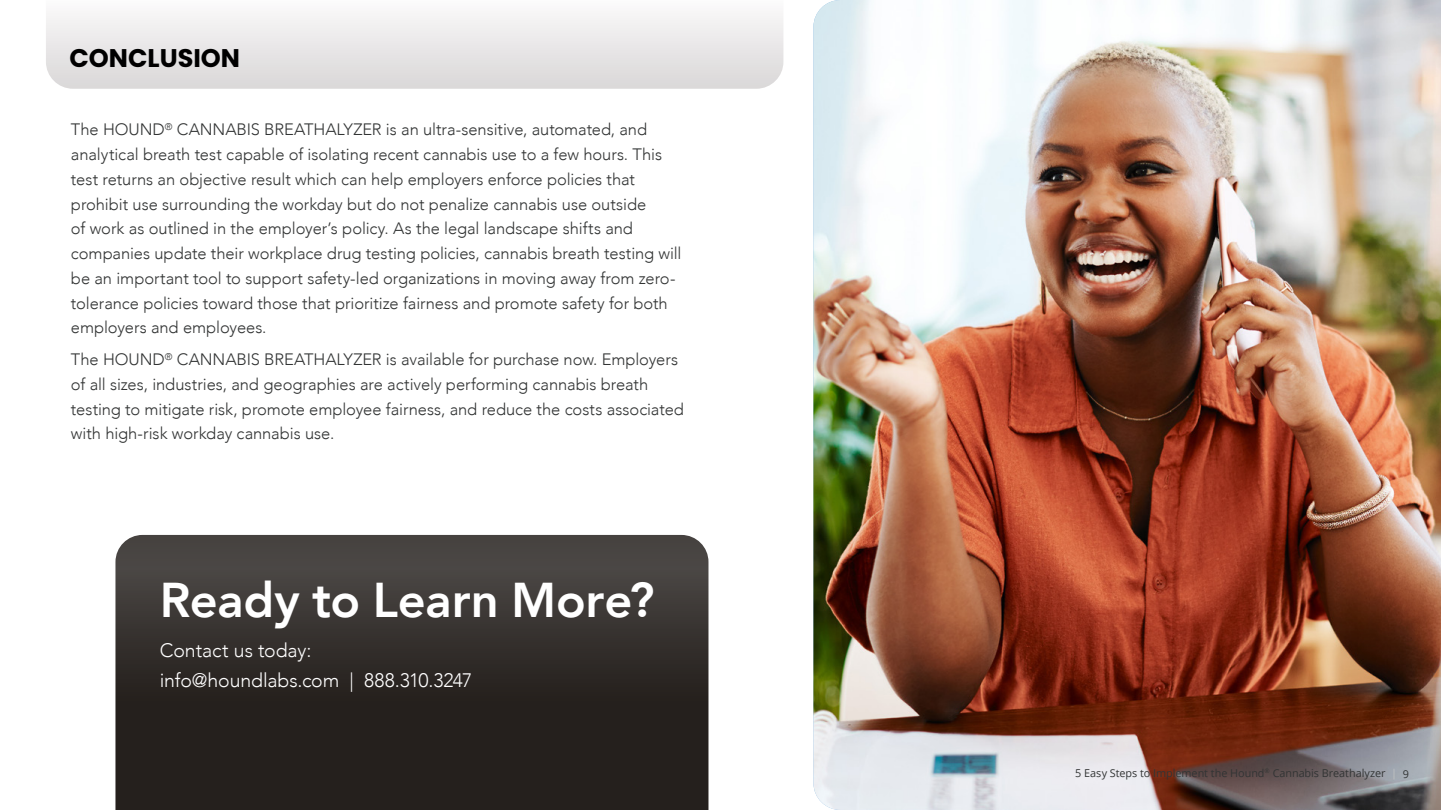
<style>
.page{position:relative;width:1441px;height:810px;background:#fff}
.page>*{position:absolute;margin:0;border:0;box-sizing:border-box;transform-origin:0 0}
.t1{font:800 48.75px "Avenir";letter-spacing:-.005em;color:#fff}
.t2{font:700 25.5px "Poppins";color:#000}
.t3{font:300 19.5px/29.2px "Avenir";letter-spacing:-.005em;color:#fff}
.t4{font:300 16.5px/24.8px "Avenir";letter-spacing:-.005em;color:#323434}
.t5{font:10.88px "Open Sans";letter-spacing:-.005em;color:#323434}
.s1{color:#c1c3c3}
</style>
<div class="page">
<img style="left:813px;top:0;width:627px;height:810px">
<svg style="left:46px;top:16px;width:737px;height:73px"></svg>
<svg style="left:115px;top:535px;width:593px;height:275px;background:#322d2b"></svg>
<h2 class="t2" style="left:69px;top:43px;width:172px">CONCLUSION</h2>
<p class="t4" style="left:71px;top:117px;width:612px">The HOUND<sup>®</sup> CANNABIS BREATHALYZER is an ultra-sensitive, automated, and analytical breath test capable of isolating recent cannabis use to a few hours. This test returns an objective result which can help employers enforce policies that prohibit use surrounding the workday but do not penalize cannabis use outside<br>of work as outlined in the employer’s policy. As the legal landscape shifts and companies update their workplace drug testing policies, cannabis breath testing will be an important tool to support safety-led organizations in moving away from zero&shy;tolerance policies toward those that prioritize fairness and promote safety for both employers and employees.</p>
<p class="t4" style="left:71px;top:347px;width:614px">The HOUND<sup>®</sup> CANNABIS BREATHALYZER is available for purchase now. Employers of all sizes, industries, and geographies are actively performing cannabis breath testing to mitigate risk, promote employee fairness, and reduce the costs associated with high-risk workday cannabis use.</p>
<h1 class="t1" style="left:160px;top:562px;width:496px">Ready to Learn More?</h1>
<p class="t3" style="left:160px;top:636px;width:314px">Contact us today: info@houndlabs.com | 888.310.3247</p>
<p class="t5" style="left:1075px;top:765px;width:335px">5 Easy Steps to Implement the Hound<sup>®</sup> Cannabis Breathalyzer <span class="s1">|</span> 9</p>
</div>
